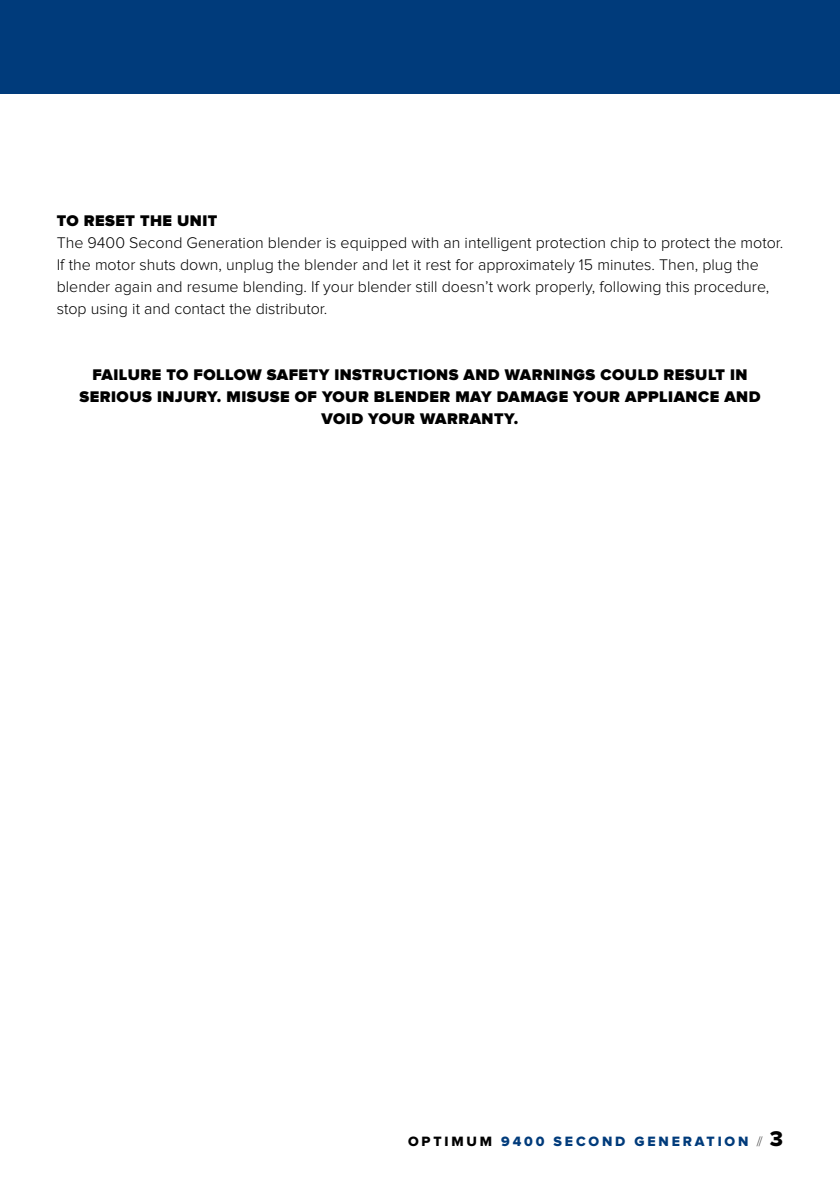
<style>
.page{position:relative;width:840px;height:1191px;background:#fff}
.page>*{position:absolute;margin:0;border:0;box-sizing:border-box;transform-origin:0 0}
.t1{font:300 16px/22px "Proxima Nova";color:#000}
.t2{font:900 16px/22px "Proxima Nova";letter-spacing:.03em;color:#000;text-align:center}
.t3{font:14px "Proxima Nova Extrabld";letter-spacing:.2em;color:#003b7b}
.s1{color:#000}
.s2{font-family:"Proxima Nova";font-weight:100;color:#000}
.s3{font-size:22px;color:#000}
</style>
<div class="page">
<div style="left:0;top:0;width:839px;height:94px;background:#003b7b"></div>
<p class="t2" style="left:57px;top:210px;width:162px">TO RESET THE UNIT</p>
<p class="t1" style="left:57px;top:232px;width:727px">The 9400 Second Generation blender is equipped with an intelligent protection chip to protect the motor.<br>If the motor shuts down, unplug the blender and let it rest for approximately 15 minutes. Then, plug the blender again and resume blending. If your blender still doesn’t work properly, following this procedure, stop using it and contact the distributor.</p>
<p class="t2" style="left:79px;top:364px;width:682px">FAILURE TO FOLLOW SAFETY INSTRUCTIONS AND WARNINGS COULD RESULT IN<br>SERIOUS INJURY. MISUSE OF YOUR BLENDER MAY DAMAGE YOUR APPLIANCE AND<br>VOID YOUR WARRANTY.</p>
<p class="t3" style="left:408px;top:1135px;width:376px"><span class="s1">OPTIMUM</span> 9400 SECOND GENERATION <span class="s2">//</span> <span class="s3">3</span></p>
</div>
